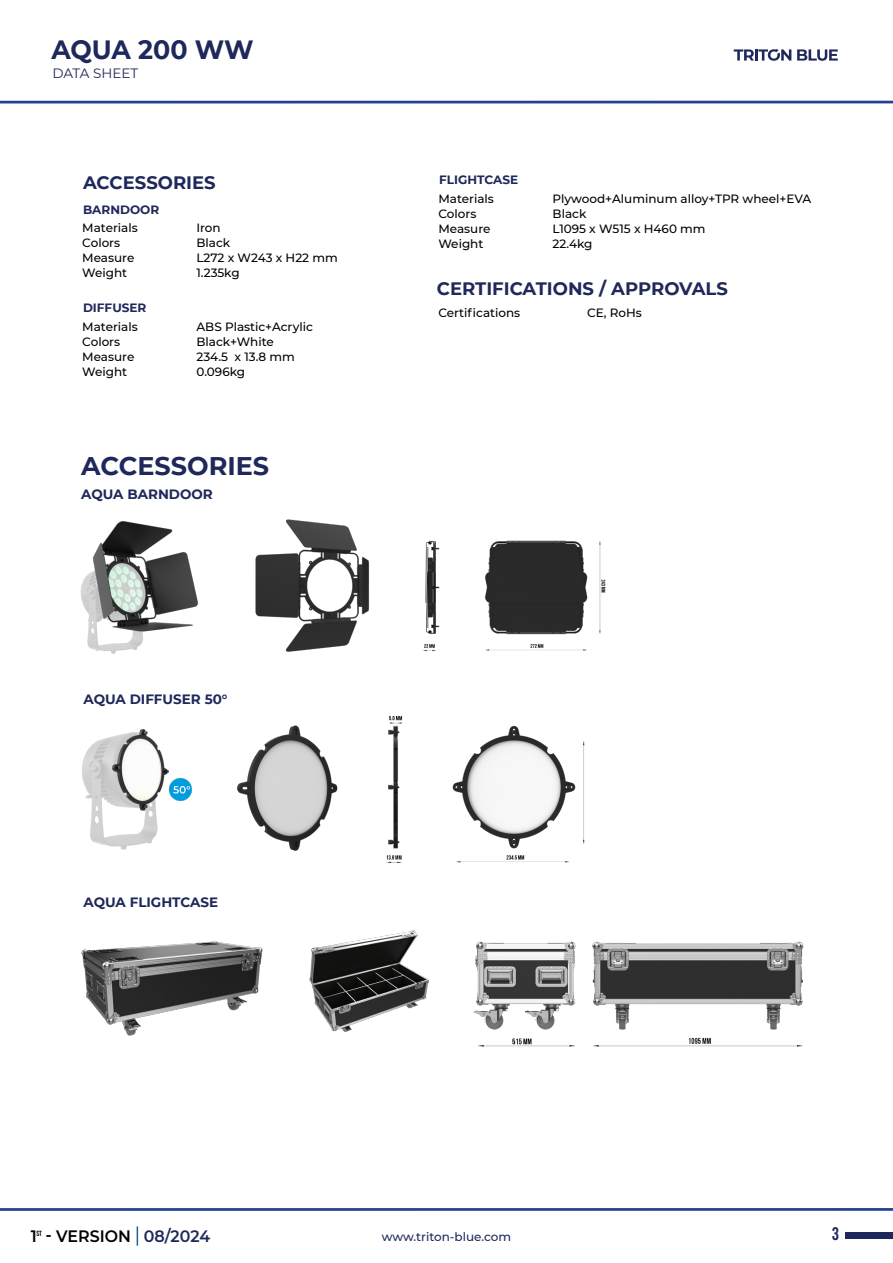
<style>
.page{position:relative;width:893px;height:1263px;background:#fff}
.page>*{position:absolute;margin:0;border:0;box-sizing:border-box;transform-origin:0 0}
.t1{font:700 26.4px "Montserrat";color:#1e285a;scale:.96 1}
.t2{font:700 25.5px "Montserrat";color:#1e285a}
.t3{font:700 18.15px "Bebas Neue Pro";color:#1e285a}
.t4{font:700 18px "Montserrat";color:#1e285a}
.t5{font:600 16.5px "Montserrat";color:#000;scale:.96 1}
.t6{font:600 16.5px "Montserrat";letter-spacing:-.005em;color:#1e285a;scale:.96 1}
.t7{font:700 13.5px "Montserrat";color:#1e285a}
.t8{font:13.5px "Montserrat";color:#1e285a}
.t9{font:500 12px/15px "Montserrat";color:#000}
.t10{font:700 12px "Montserrat";color:#1e285a}
.t11{font:500 12px "Montserrat";color:#1e285a}
.t12{font:700 7.5px "Bebas Neue Pro";color:#000}
</style>
<div class="page">
<svg style="left:797px;top:49px;width:41px;height:12px"></svg>
<svg style="left:734px;top:49px;width:57px;height:12px"></svg>
<hr style="left:0;top:101px;width:893px;height:2px;background:#25408f">
<img style="left:80px;top:521px;width:119px;height:133px">
<img style="left:255px;top:519px;width:115px;height:133px">
<img style="left:423px;top:540px;width:183px;height:111px">
<img style="left:386px;top:716px;width:198px;height:147px">
<img style="left:82px;top:729px;width:110px;height:121px">
<img style="left:237px;top:725px;width:101px;height:126px">
<img style="left:81px;top:940px;width:182px;height:96px">
<img style="left:309px;top:930px;width:120px;height:102px">
<img style="left:473px;top:941px;width:331px;height:106px">
<hr style="left:0;top:1208px;width:893px;height:3px;background:#25408f">
<svg style="left:137px;top:1226px;width:1px;height:20px"></svg>
<div style="left:845px;top:1232px;width:48px;height:6px;background:#1e285a"></div>
<h1 class="t1" style="left:51px;top:31px;width:212px">AQUA 200 WW</h1>
<p class="t8" style="left:52px;top:64px;width:87px">DATA SHEET</p>
<h3 class="t4" style="left:83px;top:170px;width:134px">ACCESSORIES</h3>
<p class="t10" style="left:83px;top:201px;width:78px">BARNDOOR</p>
<p class="t9" style="left:82px;top:220px;width:57px">Materials<br>Colors<br>Measure<br>Weight</p>
<p class="t10" style="left:83px;top:299px;width:65px">DIFFUSER</p>
<p class="t9" style="left:82px;top:318px;width:57px">Materials<br>Colors<br>Measure<br>Weight</p>
<p class="t9" style="left:196px;top:220px;width:143px">Iron<br>Black<br>L272 x W243 x H22 mm<br>1.235kg</p>
<p class="t9" style="left:196px;top:318px;width:118px">ABS Plastic+Acrylic<br>Black+White<br>234.5 x 13.8 mm<br>0.096kg</p>
<h2 class="t2" style="left:81px;top:447px;width:189px">ACCESSORIES</h2>
<p class="t7" style="left:81px;top:484px;width:133px">AQUA BARNDOOR</p>
<p class="t7" style="left:84px;top:690px;width:145px">AQUA DIFFUSER 50°</p>
<p class="t7" style="left:84px;top:892px;width:136px">AQUA FLIGHTCASE</p>
<p class="t10" style="left:439px;top:171px;width:80px">FLIGHTCASE</p>
<p class="t9" style="left:438px;top:191px;width:57px">Materials<br>Colors<br>Measure<br>Weight</p>
<p class="t9" style="left:553px;top:191px;width:260px">Plywood+Aluminum alloy+TPR wheel+EVA<br>Black<br>L1095 x W515 x H460 mm<br>22.4kg</p>
<h3 class="t4" style="left:437px;top:275px;width:292px">CERTIFICATIONS / APPROVALS</h3>
<p class="t9" style="left:438px;top:304px;width:83px">Certifications</p>
<p class="t9" style="left:587px;top:304px;width:56px">CE, RoHs</p>
<p class="t12" style="left:36px;top:1229px;width:7px">ST</p>
<h3 class="t6" style="left:144px;top:1225px;width:71px">08/2024</h3>
<p class="t11" style="left:382px;top:1228px;width:131px">www.triton-blue.com</p>
<h3 class="t3" style="left:832px;top:1224px;width:8px">3</h3>
<h3 class="t5" style="left:31px;top:1225px;width:106px">1 - VERSION</h3>
</div>
